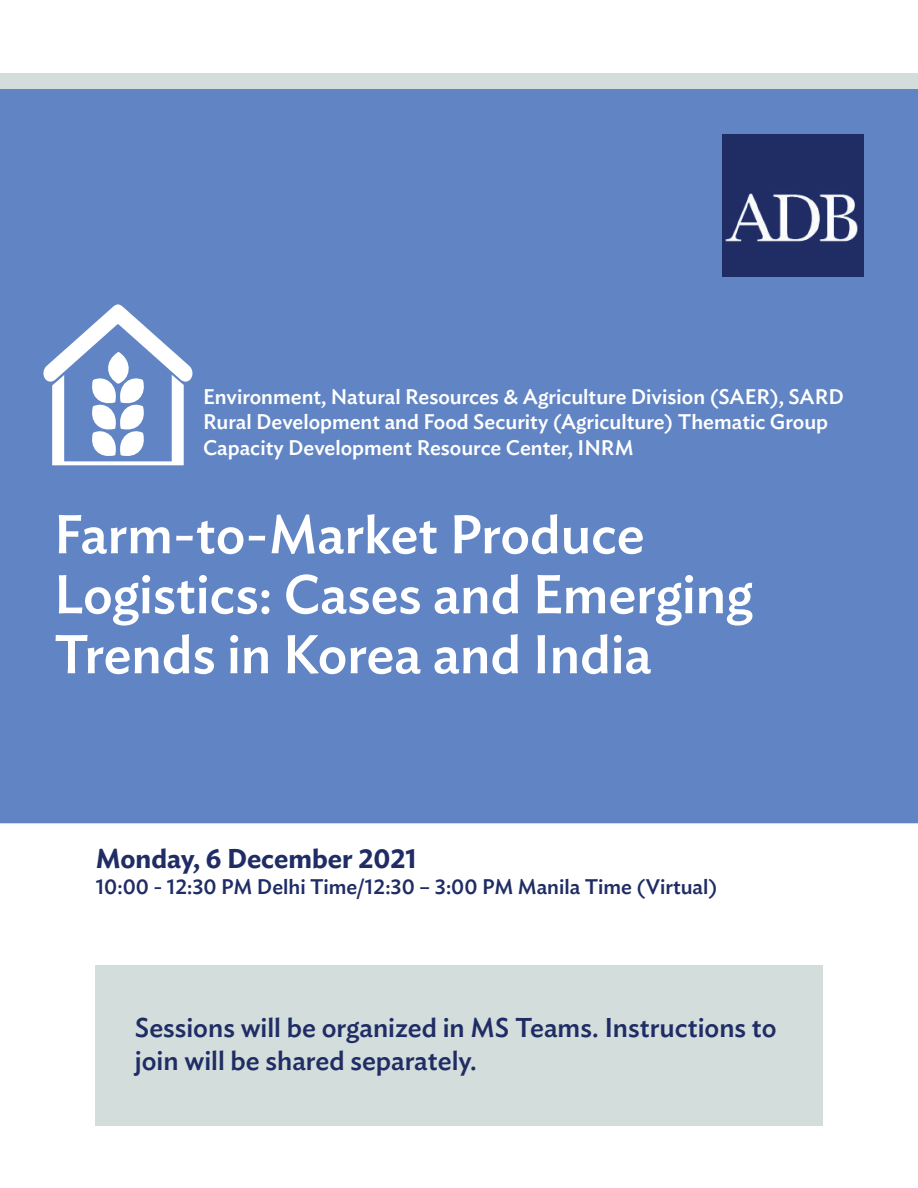
<style>
.page{position:relative;width:918px;height:1188px;background:#fff}
.page>*{position:absolute;margin:0;border:0;box-sizing:border-box;transform-origin:0 0}
.t1{font:500 54px/60px "Ideal Sans";color:#fff}
.t2{font:500 27px/32.4px "Ideal Sans";color:#202d65}
.t3{font:600 27px "Ideal Sans";color:#202d65}
.t4{font:500 21px/25.2px "Ideal Sans";color:#fff}
.t5{font:500 21px "Ideal Sans";color:#202d65}
</style>
<div class="page">
<div style="left:96px;top:965px;width:727px;height:161px;background:#d3dedc"></div>
<div style="left:0;top:89px;width:918px;height:734px;background:#6185c4"></div>
<img style="left:723px;top:135px;width:141px;height:141px">
<div style="left:0;top:74px;width:918px;height:15px;background:#d3dedc"></div>
<svg style="left:43px;top:304px;width:150px;height:161px"></svg>
<p class="t4" style="left:203px;top:383px;width:642px">Environment, Natural Resources &amp; Agriculture Division (SAER), SARD<br>Rural Development and Food Security (Agriculture) Thematic Group<br>Capacity Development Resource Center, INRM</p>
<h1 class="t1" style="left:54px;top:500px;width:700px">Farm-to-Market Produce<br>Logistics: Cases and Emerging<br>Trends in Korea and India</h1>
<p class="t3" style="left:96px;top:838px;width:323px">Monday, 6 December 2021</p>
<p class="t5" style="left:96px;top:870px;width:623px">10:00 - 12:30 PM Delhi Time/12:30 – 3:00 PM Manila Time (Virtual)</p>
<p class="t2" style="left:135px;top:1010px;width:643px">Sessions will be organized in MS Teams. Instructions to join will be shared separately.</p>
</div>
